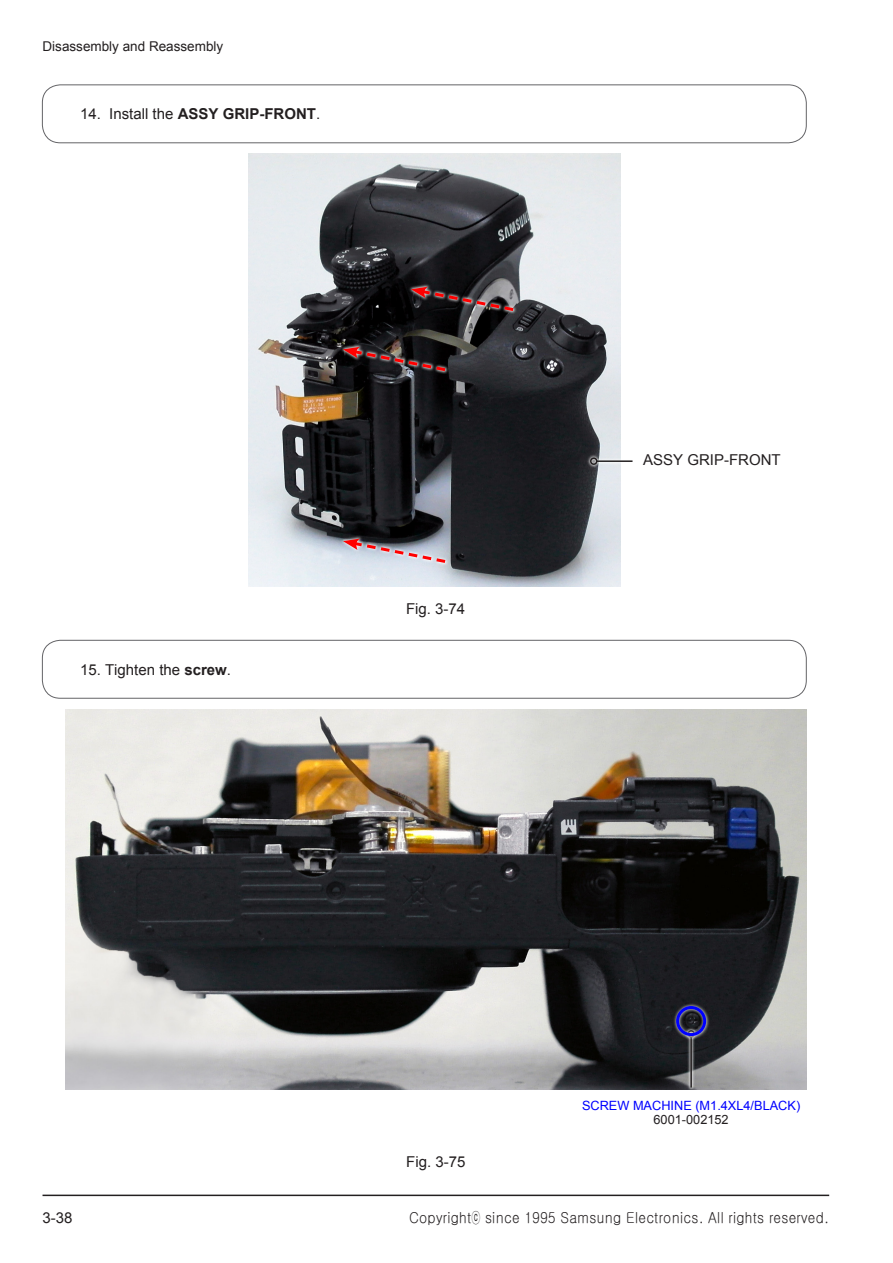
<style>
.page{position:relative;width:893px;height:1263px;background:#fff}
.page>*{position:absolute;margin:0;border:0;box-sizing:border-box;transform-origin:0 0}
.t1{font:15px "Arial";color:#231f20}
.t2{font:500 15px "HYR Go Thic";color:#231f20;scale:.9 1}
.t3{font:13.5px "Arial";color:#231f20}
.t4{font:12.75px "Arial";color:#00f}
.t5{font:12.75px "Arial";color:#231f20}
.s1{font-weight:700}
</style>
<div class="page">
<hr style="left:43px;top:1194px;width:786px;height:2px;background:#231f20">
<div style="left:42px;top:85px;width:764px;height:58px;border:1px solid #636366;border-radius:18px"></div>
<img style="left:248px;top:154px;width:373px;height:433px">
<svg style="left:587px;top:454px;width:46px;height:14px"></svg>
<hr style="left:597px;top:460px;width:35px;height:2px;background:#231f20">
<div style="left:590px;top:457px;width:7px;height:8px;border:2px solid #231f20;border-radius:50%"></div>
<svg style="left:340px;top:343px;width:109px;height:31px"></svg>
<svg style="left:343px;top:347px;width:106px;height:26px;background:#3b2425"></svg>
<svg style="left:340px;top:535px;width:109px;height:31px"></svg>
<svg style="left:343px;top:538px;width:106px;height:27px;background:#b4a6b0"></svg>
<svg style="left:408px;top:283px;width:109px;height:31px"></svg>
<svg style="left:411px;top:287px;width:106px;height:26px;background:#533c3f"></svg>
<div style="left:42px;top:640px;width:764px;height:58px;border:1px solid #636366;border-radius:18px"></div>
<img style="left:66px;top:709px;width:740px;height:380px">
<svg style="left:684px;top:1039px;width:14px;height:51px"></svg>
<hr style="left:690px;top:1037px;width:2px;height:50px;background:#231f20">
<svg style="left:673px;top:1003px;width:36px;height:36px"></svg>
<div style="left:676px;top:1006px;width:30px;height:30px;border:3px solid #00f;border-radius:50%"></div>
<p class="t3" style="left:43px;top:38px;width:182px">Disassembly and Reassembly</p>
<p class="t1" style="left:80px;top:104px;width:242px">14. Install the <span class="s1">ASSY GRIP-FRONT</span>.</p>
<p class="t1" style="left:80px;top:660px;width:152px">15. Tighten the <span class="s1">screw</span>.</p>
<p class="t1" style="left:406px;top:599px;width:61px">Fig. 3-74</p>
<p class="t1" style="left:643px;top:450px;width:139px">ASSY GRIP-FRONT</p>
<p class="t1" style="left:406px;top:1152px;width:61px">Fig. 3-75</p>
<p class="t4" style="left:582px;top:1097px;width:220px">SCREW MACHINE (M1.4XL4/BLACK)</p>
<p class="t5" style="left:654px;top:1111px;width:77px">6001-002152</p>
<p class="t1" style="left:43px;top:1208px;width:32px">3-38</p>
<p class="t2" style="left:409px;top:1210px;width:468px">Copyrightⓒ since 1995 Samsung Electronics. All rights reserved.</p>
</div>
